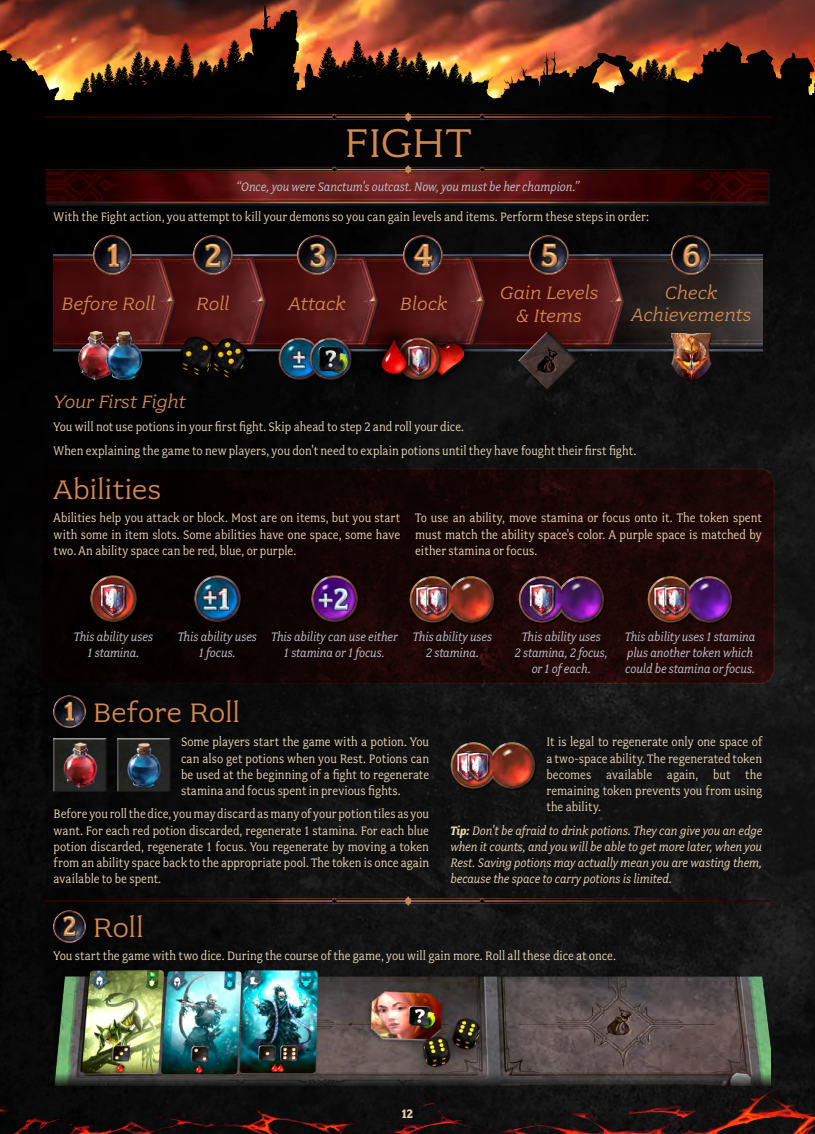
<style>
.page{position:relative;width:815px;height:1134px;background:#fff}
.page>*{position:absolute;margin:0;border:0;box-sizing:border-box;transform-origin:0 0}
.t1{font:45px "Fairplex Wide OT";letter-spacing:-.02em;color:#d18851}
.t2{font:30px "Fairplex Wide OT";letter-spacing:-.01em;color:#d18851}
.t3{font:italic 20px/22.5px "Fairplex Wide OT";letter-spacing:-.01em;color:#d18851;text-align:center}
.t4{font:13.75px/16.2px "Fairplex Narrow OT";color:#e7d4b4;text-align:justify}
.t5{font:italic 13.75px/16.2px "Fairplex Narrow OT";letter-spacing:-.005em;color:#c3c1ce;text-align:center}
.t6{font:italic 13.75px/16.2px "Fairplex Narrow OT";letter-spacing:-.005em;color:#e7d4b4;text-align:justify}
.t7{font:700 13.75px "Fairplex Narrow OT";color:#e7d4b4}
.s1{font-weight:700}
</style>
<div class="page">
<img style="left:0;top:106px;width:815px;height:981px">
<img style="left:0;top:1087px;width:815px;height:47px">
<img style="left:0;top:0;width:815px;height:106px">
<img style="left:44px;top:174px;width:727px;height:32px">
<img style="left:44px;top:165px;width:727px;height:9px">
<img style="left:44px;top:113px;width:727px;height:8px">
<img style="left:44px;top:897px;width:727px;height:8px">
<div style="left:42px;top:469px;width:732px;height:214px;background:linear-gradient(to right,#050101,#240a09);border-radius:15px"></div>
<div style="left:41px;top:468px;width:734px;height:216px;border:1px solid #e7d4b4;border-radius:15px"></div>
<img style="left:54px;top:254px;width:708px;height:2px">
<img style="left:626px;top:257px;width:136px;height:92px">
<img style="left:488px;top:257px;width:138px;height:92px">
<img style="left:381px;top:257px;width:107px;height:92px">
<img style="left:268px;top:257px;width:113px;height:92px">
<img style="left:178px;top:257px;width:90px;height:92px">
<img style="left:54px;top:257px;width:124px;height:92px">
<img style="left:93px;top:236px;width:39px;height:38px">
<img style="left:98px;top:239px;width:31px;height:32px">
<img style="left:298px;top:236px;width:39px;height:38px">
<img style="left:301px;top:239px;width:32px;height:32px">
<img style="left:404px;top:236px;width:38px;height:38px">
<img style="left:407px;top:239px;width:32px;height:32px">
<img style="left:530px;top:236px;width:39px;height:38px">
<img style="left:533px;top:239px;width:32px;height:32px">
<img style="left:672px;top:236px;width:39px;height:38px">
<img style="left:675px;top:239px;width:32px;height:32px">
<img style="left:193px;top:236px;width:39px;height:38px">
<img style="left:197px;top:239px;width:32px;height:32px">
<img style="left:54px;top:349px;width:708px;height:2px">
<img style="left:176px;top:334px;width:44px;height:43px">
<img style="left:205px;top:337px;width:47px;height:47px">
<div style="left:671px;top:332px;width:40px;height:50px;background:#000;opacity:.75"></div>
<img style="left:78px;top:331px;width:28px;height:49px">
<img style="left:106px;top:331px;width:36px;height:49px">
<svg style="left:516px;top:328px;width:64px;height:64px;background:#301e1d"></svg>
<img style="left:272px;top:332px;width:31px;height:54px">
<img style="left:303px;top:332px;width:55px;height:54px">
<img style="left:276px;top:335px;width:31px;height:48px">
<img style="left:307px;top:335px;width:47px;height:48px">
<div style="left:407px;top:330px;width:70px;height:58px;background:#000;opacity:.9"></div>
<img style="left:446px;top:343px;width:18px;height:33px">
<img style="left:423px;top:332px;width:23px;height:54px">
<img style="left:423px;top:341px;width:13px;height:35px">
<div style="left:365px;top:323px;width:58px;height:66px;background:#000;opacity:.9"></div>
<img style="left:368px;top:334px;width:53px;height:44px">
<img style="left:54px;top:695px;width:32px;height:32px">
<img style="left:57px;top:698px;width:26px;height:26px">
<div style="left:53px;top:738px;width:55px;height:55px;background:#000;opacity:.75"></div>
<div style="left:116px;top:738px;width:55px;height:55px;background:#000;opacity:.75"></div>
<img style="left:443px;top:735px;width:100px;height:60px">
<img style="left:454px;top:745px;width:39px;height:39px">
<img style="left:54px;top:910px;width:32px;height:32px">
<img style="left:57px;top:913px;width:26px;height:26px">
<img style="left:34px;top:966px;width:737px;height:120px">
<img style="left:640px;top:568px;width:100px;height:61px">
<img style="left:651px;top:579px;width:39px;height:39px">
<img style="left:187px;top:568px;width:60px;height:61px">
<img style="left:191px;top:572px;width:53px;height:53px">
<img style="left:83px;top:568px;width:61px;height:61px">
<img style="left:94px;top:579px;width:39px;height:39px">
<img style="left:304px;top:568px;width:61px;height:61px">
<img style="left:308px;top:572px;width:53px;height:53px">
<img style="left:402px;top:568px;width:100px;height:61px">
<img style="left:413px;top:579px;width:39px;height:39px">
<img style="left:511px;top:568px;width:100px;height:61px">
<img style="left:522px;top:579px;width:39px;height:39px">
<h1 class="t1" style="left:344px;top:118px;width:129px">FIGHT</h1>
<p class="t5" style="left:236px;top:179px;width:345px">“Once, you were Sanctum's outcast. Now, you must be her champion.”</p>
<p class="t4" style="left:54px;top:209px;width:597px">With the Fight action, you attempt to kill your demons so you can gain levels and items. Perform these steps in order:</p>
<h3 class="t3" style="left:62px;top:292px;width:96px">Before Roll</h3>
<h3 class="t3" style="left:196px;top:292px;width:35px">Roll</h3>
<h3 class="t3" style="left:288px;top:292px;width:59px">Attack</h3>
<h3 class="t3" style="left:400px;top:292px;width:49px">Block</h3>
<h3 class="t3" style="left:500px;top:282px;width:100px">Gain Levels &amp; Items</h3>
<h3 class="t3" style="left:631px;top:281px;width:122px">Check<br>Achievements</h3>
<h3 class="t3" style="left:54px;top:391px;width:134px">Your First Fight</h3>
<p class="t4" style="left:54px;top:415px;width:584px;line-height:23.4px">You will not use potions in your first fight. Skip ahead to step 2 and roll your dice.<br>When explaining the game to new players, you don't need to explain potions until they have fought their first fight.</p>
<h2 class="t2" style="left:54px;top:473px;width:109px">Abilities</h2>
<p class="t4" style="left:54px;top:510px;width:348px">Abilities help you attack or block. Most are on items, but you start with some in item slots. Some abilities have one space, some have two. An ability space can be red, blue, or purple.</p>
<p class="t4" style="left:415px;top:510px;width:348px">To use an ability, move stamina or focus onto it. The token spent must match the ability space's color. A purple space is matched by either stamina or focus.</p>
<p class="t5" style="left:74px;top:629px;width:81px">This ability uses<br>1 stamina.</p>
<p class="t5" style="left:271px;top:629px;width:128px">This ability can use either<br>1 stamina or 1 focus.</p>
<p class="t5" style="left:515px;top:629px;width:95px">This ability uses<br>2 stamina, 2 focus, or 1 of each.</p>
<p class="t5" style="left:178px;top:629px;width:81px">This ability uses<br>1 focus.</p>
<p class="t5" style="left:413px;top:629px;width:81px">This ability uses<br>2 stamina.</p>
<p class="t5" style="left:625px;top:629px;width:132px;text-align:left">This ability uses 1 stamina plus another token which could be stamina or focus.</p>
<h2 class="t2" style="left:93px;top:696px;width:149px">Before Roll</h2>
<p class="t4" style="left:181px;top:734px;width:250px">Some players start the game with a potion. You can also get potions when you Rest. Potions can be used at the beginning of a fight to regenerate stamina and focus spent in previous fights.</p>
<p class="t4" style="left:54px;top:806px;width:377px">Before you roll the dice, you may discard as many of your potion tiles as you want. For each red potion discarded, regenerate 1 stamina. For each blue potion discarded, regenerate 1 focus. You regenerate by moving a token from an ability space back to the appropriate pool. The token is once again available to be spent.</p>
<p class="t4" style="left:546px;top:734px;width:217px">It is legal to regenerate only one space of a two-space ability. The regenerated token becomes available again, but the remaining token prevents you from using the ability.</p>
<p class="t6" style="left:450px;top:822px;width:313px"><span class="s1">Tip:</span> Don't be afraid to drink potions. They can give you an edge when it counts, and you will be able to get more later, when you Rest. Saving potions may actually mean you are wasting them, because the space to carry potions is limited.</p>
<h2 class="t2" style="left:93px;top:910px;width:53px">Roll</h2>
<p class="t4" style="left:54px;top:947px;width:564px">You start the game with two dice. During the course of the game, you will gain more. Roll all these dice at once.</p>
<p class="t7" style="left:402px;top:1106px;width:13px">12</p>
</div>
